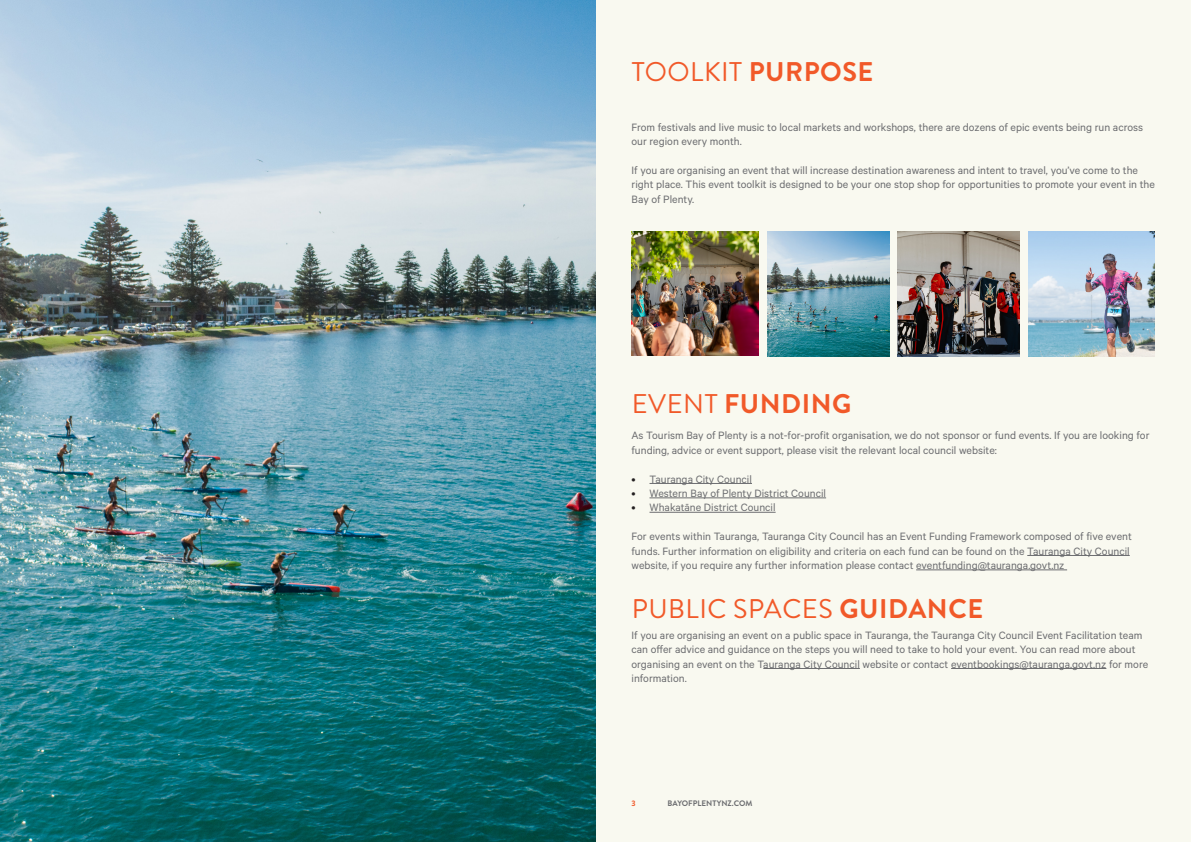
<style>
.page{position:relative;width:1191px;height:842px;background:#f9f9f0}
.page>*{position:absolute;margin:0;border:0;box-sizing:border-box;transform-origin:0 0}
.Image_Caption_-_Alig{font:27px "Brandon Grotesque";letter-spacing:.02em;color:#f15929}
.Image_Caption_-_Alig-2{font:700 27px "Brandon Grotesque";letter-spacing:.02em;color:#f15929}
.t1{font:12px/14.4px "Calibre";color:#6c6d70}
.t2{font:700 8px "Brandon Grotesque";color:#6c6d70}
.t3{font:700 8px "Brandon Grotesque";color:#f15929}
.s1{font-weight:700}
.s2{font-weight:400}
.s3{color:#231f20}
</style>
<div class="page">
<img style="left:0;top:0;width:595px;height:842px">
<hr style="left:649px;top:483px;width:103px;height:1px;background:#6c6d70">
<hr style="left:649px;top:498px;width:177px;height:1px;background:#6c6d70">
<hr style="left:649px;top:512px;width:126px;height:1px;background:#6c6d70">
<hr style="left:1027px;top:555px;width:102px;height:1px;background:#6c6d70">
<hr style="left:916px;top:570px;width:151px;height:1px;background:#6c6d70">
<hr style="left:763px;top:668px;width:97px;height:1px;background:#6c6d70">
<hr style="left:951px;top:668px;width:155px;height:1px;background:#6c6d70">
<img style="left:631px;top:232px;width:128px;height:124px">
<img style="left:767px;top:232px;width:122px;height:125px">
<img style="left:897px;top:232px;width:123px;height:125px">
<img style="left:1028px;top:232px;width:127px;height:125px">
<p class="Image_Caption_-_Alig" style="left:631px;top:53px;width:243px">TOOLKIT <span class="s1">PURPOSE</span></p>
<p class="t1" style="left:631px;top:119px;width:513px">From festivals and live music to local markets and workshops, there are dozens of epic events being run across our region every month.</p>
<p class="t1" style="left:631px;top:162px;width:525px">If you are organising an event that will increase destination awareness and intent to travel, you’ve come to the right place. This event toolkit is designed to be your one stop shop for opportunities to promote your event in the<br>Bay of Plenty.</p>
<p class="Image_Caption_-_Alig-2" style="left:631px;top:384px;width:221px"><span class="s2">EVENT</span> FUNDING</p>
<p class="t1" style="left:631px;top:428px;width:519px">As Tourism Bay of Plenty is a not-for-profit organisation, we do not sponsor or fund events. If you are looking for funding, advice or event support, please visit the relevant local council website:</p>
<p class="t1" style="left:631px;top:471px;width:122px"><span class="s3">•</span> Tauranga City Council</p>
<p class="t1" style="left:631px;top:486px;width:196px"><span class="s3">•</span> Western Bay of Plenty District Council</p>
<p class="t1" style="left:631px;top:500px;width:146px"><span class="s3">•</span> Whakatāne District Council</p>
<p class="t1" style="left:631px;top:529px;width:502px">For events within Tauranga, Tauranga City Council has an Event Funding Framework composed of five event funds. Further information on eligibility and criteria on each fund can be found on the Tauranga City Council website, if you require any further information please contact eventfunding@tauranga.govt.nz</p>
<p class="Image_Caption_-_Alig" style="left:631px;top:591px;width:353px">PUBLIC SPACES <span class="s1">GUIDANCE</span></p>
<p class="t1" style="left:631px;top:627px;width:518px">If you are organising an event on a public space in Tauranga, the Tauranga City Council Event Facilitation team can offer advice and guidance on the steps you will need to take to hold your event. You can read more about organising an event on the Tauranga City Council website or contact eventbookings@tauranga.govt.nz for more information.</p>
<p class="t3" style="left:631px;top:798px;width:6px">3</p>
<p class="t2" style="left:667px;top:798px;width:86px">BAYOFPLENTYNZ.COM</p>
</div>
